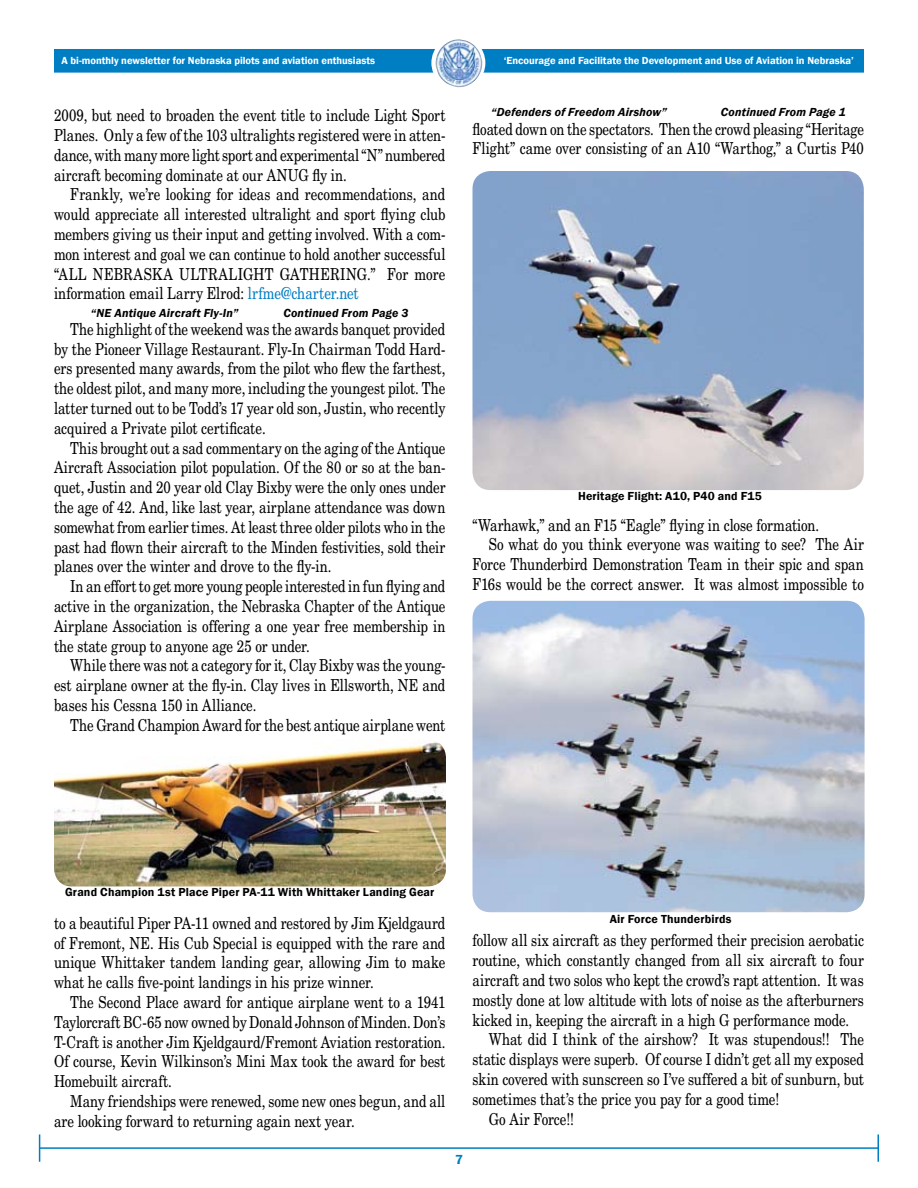
<style>
.page{position:relative;width:918px;height:1188px;background:#fff}
.page>*{position:absolute;margin:0;border:0;box-sizing:border-box;transform-origin:0 0}
.t1{font:16.5px/19.8px "New Century Schlbk";color:#000;text-align:justify;scale:.8 1}
.t2{font:600 12px "Franklin Gothic";letter-spacing:.015em;color:#000}
.t3{font:italic 600 12px "Franklin Gothic";letter-spacing:.015em;color:#000}
.t4{font:600 10.5px "Franklin Gothic";color:#fff}
.s1{color:#007ec4}
</style>
<div class="page">
<hr style="left:40px;top:1147px;width:838px;height:2px;background:#007ec4">
<svg style="left:39px;top:1134px;width:1px;height:28px"></svg>
<hr style="left:877px;top:1134px;width:2px;height:28px;background:#007ec4">
<div style="left:55px;top:50px;width:808px;height:22px;background:#007ec4"></div>
<div style="left:54px;top:49px;width:810px;height:24px;border:2px solid #007ec4"></div>
<div style="left:431px;top:36px;width:54px;height:54px;border:2px solid #fff;border-radius:50%"></div>
<img style="left:436px;top:39px;width:46px;height:48px">
<img style="left:473px;top:171px;width:391px;height:319px;border-radius:18px">
<img style="left:472px;top:601px;width:393px;height:311px;border-radius:18px">
<img style="left:54px;top:740px;width:392px;height:146px;border-radius:18px">
<p class="t4" style="left:62px;top:54px;width:315px">A bi-monthly newsletter for Nebraska pilots and aviation enthusiasts</p>
<p class="t4" style="left:504px;top:54px;width:352px">‘Encourage and Facilitate the Development and Use of Aviation in Nebraska’</p>
<p class="t1" style="left:54px;top:105px;width:491px">2009, but need to broaden the event title to include Light Sport Planes. Only a few of the 103 ultralights registered were in atten&shy;dance, with many more light sport and experimental “N” numbered aircraft becoming dominate at our ANUG fly in.</p>
<p class="t1" style="left:54px;top:185px;width:491px;text-indent:16px">Frankly, we’re looking for ideas and recommendations, and would appreciate all interested ultralight and sport flying club members giving us their input and getting involved. With a com&shy;mon interest and goal we can continue to hold another successful “ALL NEBRASKA ULTRALIGHT GATHERING.” For more information email Larry Elrod: <span class="s1">lrfme@charter.net</span></p>
<p class="t1" style="left:54px;top:319px;width:491px;text-indent:16px">The highlight of the weekend was the awards banquet provided by the Pioneer Village Restaurant. Fly-In Chairman Todd Hard&shy;ers presented many awards, from the pilot who flew the farthest, the oldest pilot, and many more, including the youngest pilot. The latter turned out to be Todd’s 17 year old son, Justin, who recently acquired a Private pilot certificate.</p>
<p class="t1" style="left:54px;top:438px;width:491px;text-indent:16px">This brought out a sad commentary on the aging of the Antique Aircraft Association pilot population. Of the 80 or so at the ban&shy;quet, Justin and 20 year old Clay Bixby were the only ones under the age of 42. And, like last year, airplane attendance was down somewhat from earlier times. At least three older pilots who in the past had flown their aircraft to the Minden festivities, sold their planes over the winter and drove to the fly-in.</p>
<p class="t1" style="left:54px;top:576px;width:491px;text-indent:16px">In an effort to get more young people interested in fun flying and active in the organization, the Nebraska Chapter of the Antique Airplane Association is offering a one year free membership in the state group to anyone age 25 or under.</p>
<p class="t1" style="left:54px;top:656px;width:491px;text-indent:16px">While there was not a category for it, Clay Bixby was the young&shy;est airplane owner at the fly-in. Clay lives in Ellsworth, NE and bases his Cessna 150 in Alliance.</p>
<p class="t1" style="left:70px;top:715px;width:471px">The Grand Champion Award for the best antique airplane went</p>
<p class="t3" style="left:91px;top:305px;width:149px">“NE Antique Aircraft Fly-In”</p>
<p class="t3" style="left:283px;top:305px;width:127px">Continued From Page 3</p>
<p class="t3" style="left:491px;top:105px;width:178px">“Defenders of Freedom Airshow”</p>
<p class="t3" style="left:720px;top:105px;width:128px">Continued From Page 1</p>
<p class="t1" style="left:472px;top:119px;width:491px">floated down on the spectators. Then the crowd pleasing “Heritage<br>Flight” came over consisting of an A10 “Warthog,” a Curtis P40</p>
<p class="t2" style="left:578px;top:488px;width:185px">Heritage Flight: A10, P40 and F15</p>
<p class="t1" style="left:472px;top:515px;width:435px">“Warhawk,” and an F15 “Eagle” flying in close formation.</p>
<p class="t1" style="left:489px;top:535px;width:471px">So what do you think everyone was waiting to see? The Air</p>
<p class="t1" style="left:472px;top:554px;width:491px">Force Thunderbird Demonstration Team in their spic and span</p>
<p class="t1" style="left:472px;top:574px;width:491px">F16s would be the correct answer. It was almost impossible to</p>
<p class="t2" style="left:65px;top:885px;width:371px">Grand Champion 1st Place Piper PA-11 With Whittaker Landing Gear</p>
<p class="t1" style="left:54px;top:913px;width:491px">to a beautiful Piper PA-11 owned and restored by Jim Kjeldgaurd of Fremont, NE. His Cub Special is equipped with the rare and unique Whittaker tandem landing gear, allowing Jim to make what he calls five-point landings in his prize winner.</p>
<p class="t1" style="left:54px;top:992px;width:491px;text-indent:16px">The Second Place award for antique airplane went to a 1941<br>Taylorcraft BC-65 now owned by Donald Johnson of Minden. Don’s T-Craft is another Jim Kjeldgaurd/Fremont Aviation restoration.<br>Of course, Kevin Wilkinson’s Mini Max took the award for best Homebuilt aircraft.</p>
<p class="t1" style="left:54px;top:1091px;width:491px;text-indent:16px">Many friendships were renewed, some new ones begun, and all are looking forward to returning again next year.</p>
<p class="t2" style="left:610px;top:911px;width:123px">Air Force Thunderbirds</p>
<p class="t1" style="left:472px;top:931px;width:491px">follow all six aircraft as they performed their precision aerobatic</p>
<p class="t1" style="left:472px;top:950px;width:491px">routine, which constantly changed from all six aircraft to four</p>
<p class="t1" style="left:472px;top:970px;width:491px">aircraft and two solos who kept the crowd’s rapt attention. It was</p>
<p class="t1" style="left:472px;top:990px;width:491px">mostly done at low altitude with lots of noise as the afterburners</p>
<p class="t1" style="left:472px;top:1010px;width:472px">kicked in, keeping the aircraft in a high G performance mode.</p>
<p class="t1" style="left:489px;top:1030px;width:471px">What did I think of the airshow? It was stupendous!! The</p>
<p class="t1" style="left:472px;top:1049px;width:491px">static displays were superb. Of course I didn’t get all my exposed</p>
<p class="t1" style="left:472px;top:1069px;width:491px">skin covered with sunscreen so I’ve suffered a bit of sunburn, but</p>
<p class="t1" style="left:472px;top:1089px;width:385px">sometimes that’s the price you pay for a good time!</p>
<p class="t1" style="left:489px;top:1109px;width:108px">Go Air Force!!</p>
</div>
